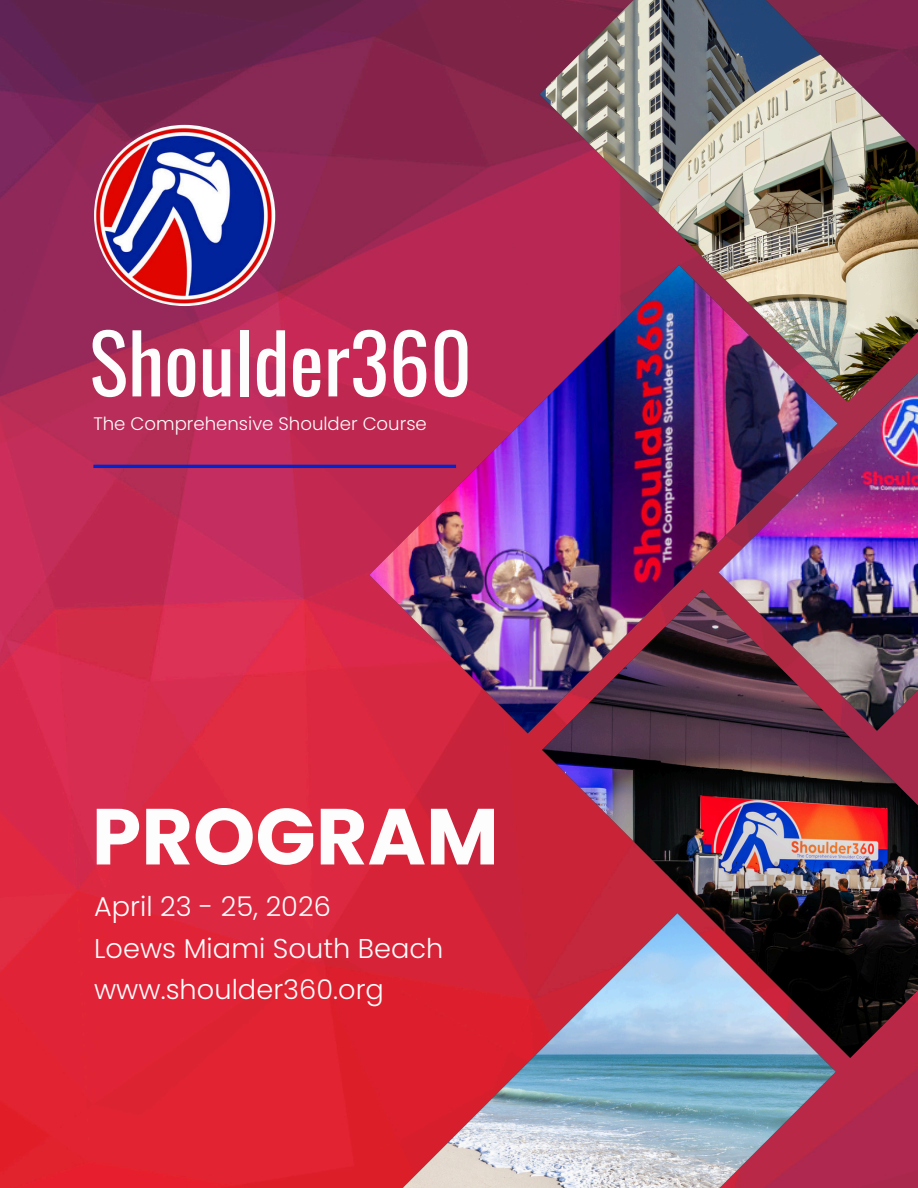
<style>
.page{position:relative;width:918px;height:1188px;background:#fff}
.page>*{position:absolute;margin:0;border:0;box-sizing:border-box;transform-origin:0 0}
.t1{font:81.6px "Oswald";color:#fdfdfd}
.t2{font:700 79.35px "Poppins";color:#fdfdfd}
.t3{font:300 27.15px/41.7px "Poppins";color:#fdfdfd}
.t4{font:300 18.15px "Poppins";color:#fdfdfd}
</style>
<div class="page">
<img style="left:0;top:0;width:918px;height:1188px">
<img style="left:540px;top:0;width:378px;height:265px">
<img style="left:368px;top:913px;width:468px;height:275px">
<img style="left:369px;top:265px;width:350px;height:468px">
<img style="left:542px;top:590px;width:376px;height:468px">
<img style="left:719px;top:263px;width:199px;height:468px">
<hr style="left:93px;top:465px;width:363px;height:3px;background:#0025cc">
<img style="left:94px;top:125px;width:181px;height:181px">
<h1 class="t1" style="left:89px;top:299px;width:384px">Shoulder360</h1>
<p class="t4" style="left:93px;top:411px;width:335px">The Comprehensive Shoulder Course</p>
<h2 class="t2" style="left:92px;top:781px;width:409px">PROGRAM</h2>
<p class="t3" style="left:94px;top:886px;width:351px">April 23 - 25, 2026<br>Loews Miami South Beach www.shoulder360.org</p>
</div>
